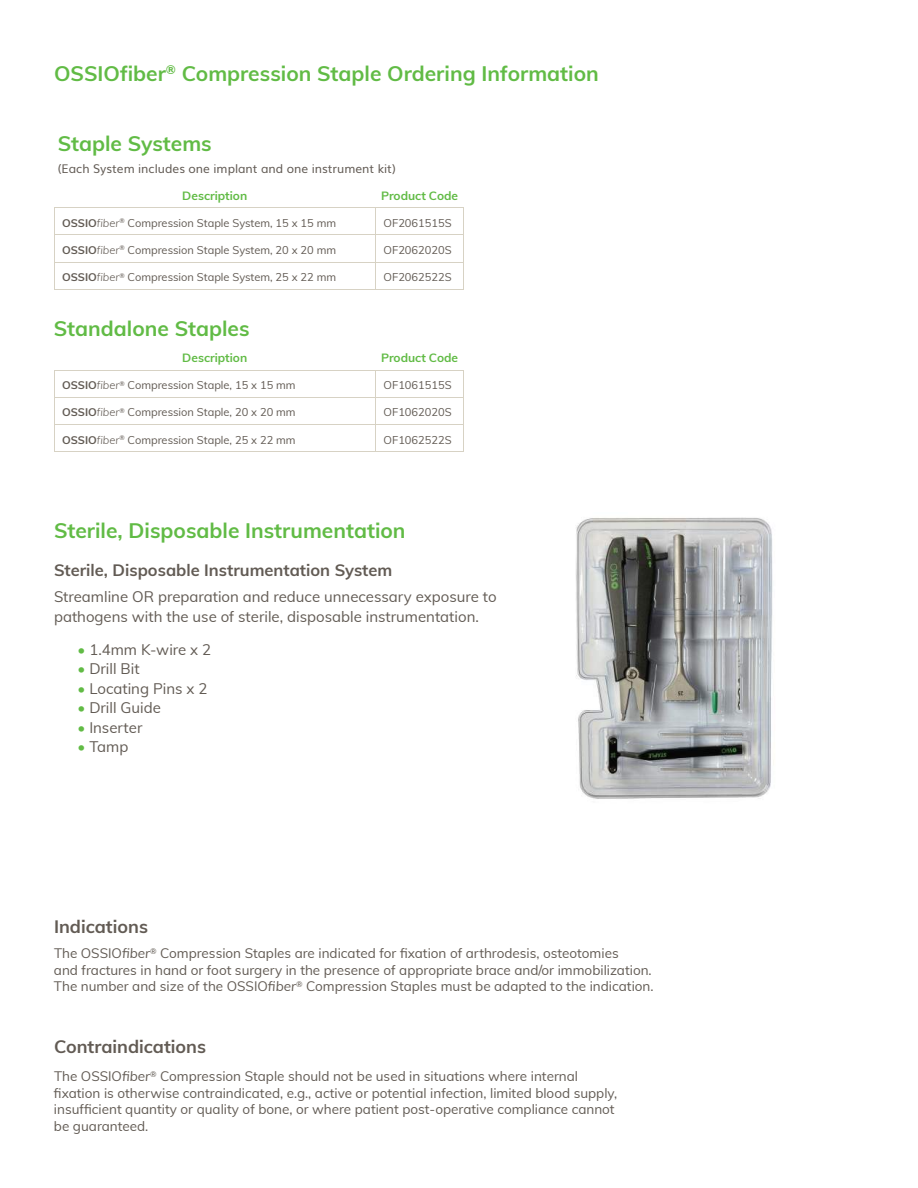
<style>
.page{position:relative;width:918px;height:1188px;background:#fff}
.page>*{position:absolute;margin:0;border:0;box-sizing:border-box;transform-origin:0 0}
.t1{font:700 21px "Muli";color:#61bb45}
.t2{font:700 18px "Muli";color:#625b54}
.t3{font:700 16.5px "Muli";color:#625b54}
.t4{font:15px/19.5px "Muli";color:#625b54}
.t5{font:13.5px/16.5px "Muli";color:#625b54}
.t6{font:12px "Muli";color:#635c55}
.t7{font:700 12px "Muli";color:#61bb45}
.t8{font:11.1px "Muli";color:#625b54}
.s1{font-weight:700}
.s2{font-weight:300;font-style:italic}
.s3{color:#61bb45}
.s4{font-style:italic}
</style>
<div class="page">
<hr style="left:54px;top:207px;width:322px;height:1px;background:#d7d2c4">
<hr style="left:376px;top:207px;width:88px;height:1px;background:#d7d2c4">
<hr style="left:54px;top:235px;width:322px;height:1px;background:#d7d2c4">
<hr style="left:376px;top:235px;width:88px;height:1px;background:#d7d2c4">
<hr style="left:54px;top:262px;width:322px;height:1px;background:#d7d2c4">
<svg style="left:54px;top:208px;width:1px;height:81px"></svg>
<hr style="left:376px;top:262px;width:88px;height:1px;background:#d7d2c4">
<svg style="left:375px;top:208px;width:1px;height:81px"></svg>
<svg style="left:463px;top:208px;width:1px;height:81px"></svg>
<hr style="left:54px;top:289px;width:322px;height:1px;background:#d7d2c4">
<hr style="left:376px;top:289px;width:88px;height:1px;background:#d7d2c4">
<hr style="left:54px;top:370px;width:322px;height:1px;background:#d7d2c4">
<hr style="left:376px;top:370px;width:88px;height:1px;background:#d7d2c4">
<hr style="left:54px;top:397px;width:322px;height:1px;background:#d7d2c4">
<hr style="left:376px;top:397px;width:88px;height:1px;background:#d7d2c4">
<hr style="left:54px;top:424px;width:322px;height:1px;background:#d7d2c4">
<svg style="left:54px;top:371px;width:1px;height:80px"></svg>
<hr style="left:376px;top:424px;width:88px;height:1px;background:#d7d2c4">
<svg style="left:375px;top:371px;width:1px;height:80px"></svg>
<svg style="left:463px;top:371px;width:1px;height:80px"></svg>
<hr style="left:54px;top:451px;width:322px;height:1px;background:#d7d2c4">
<hr style="left:376px;top:451px;width:88px;height:1px;background:#d7d2c4">
<img style="left:575px;top:517px;width:198px;height:282px">
<h1 class="t1" style="left:54px;top:66px;width:546px">OSSIOfiber<sup>®</sup> Compression Staple Ordering Information</h1>
<h1 class="t1" style="left:58px;top:136px;width:155px">Staple Systems</h1>
<p class="t7" style="left:182px;top:191px;width:67px">Description</p>
<p class="t7" style="left:381px;top:191px;width:79px">Product Code</p>
<p class="t8" style="left:62px;top:215px;width:276px"><span class="s1">OSSIO</span><span class="s2">fiber</span><sup>®</sup> Compression Staple System, 15 x 15 mm</p>
<p class="t8" style="left:384px;top:215px;width:70px">OF2061515S</p>
<p class="t8" style="left:62px;top:242px;width:276px"><span class="s1">OSSIO</span><span class="s2">fiber</span><sup>®</sup> Compression Staple System, 20 x 20 mm</p>
<p class="t8" style="left:384px;top:242px;width:70px">OF2062020S</p>
<p class="t8" style="left:62px;top:269px;width:276px"><span class="s1">OSSIO</span><span class="s2">fiber</span><sup>®</sup> Compression Staple System, 25 x 22 mm</p>
<p class="t8" style="left:384px;top:269px;width:70px">OF2062522S</p>
<h1 class="t1" style="left:54px;top:321px;width:197px">Standalone Staples</h1>
<p class="t7" style="left:182px;top:353px;width:67px">Description</p>
<p class="t7" style="left:381px;top:353px;width:79px">Product Code</p>
<p class="t8" style="left:62px;top:377px;width:235px"><span class="s1">OSSIO</span><span class="s2">fiber</span><sup>®</sup> Compression Staple, 15 x 15 mm</p>
<p class="t8" style="left:384px;top:377px;width:70px">OF1061515S</p>
<p class="t8" style="left:62px;top:404px;width:235px"><span class="s1">OSSIO</span><span class="s2">fiber</span><sup>®</sup> Compression Staple, 20 x 20 mm</p>
<p class="t8" style="left:384px;top:404px;width:70px">OF1062020S</p>
<p class="t8" style="left:62px;top:432px;width:235px"><span class="s1">OSSIO</span><span class="s2">fiber</span><sup>®</sup> Compression Staple, 25 x 22 mm</p>
<p class="t8" style="left:384px;top:432px;width:70px">OF1062522S</p>
<p class="t6" style="left:58px;top:159px;width:339px">(Each System includes one implant and one instrument kit)</p>
<h1 class="t1" style="left:54px;top:523px;width:353px">Sterile, Disposable Instrumentation</h1>
<p class="t3" style="left:54px;top:564px;width:340px">Sterile, Disposable Instrumentation System</p>
<p class="t4" style="left:54px;top:586px;width:444px">Streamline OR preparation and reduce unnecessary exposure to pathogens with the use of sterile, disposable instrumentation.</p>
<p class="t4" style="left:77px;top:639px;width:135px"><span class="s3">•</span> 1.4mm K-wire x 2</p>
<p class="t4" style="left:77px;top:659px;width:64px"><span class="s3">•</span> Drill Bit</p>
<p class="t4" style="left:77px;top:678px;width:131px"><span class="s3">•</span> Locating Pins x 2</p>
<p class="t4" style="left:77px;top:698px;width:85px"><span class="s3">•</span> Drill Guide</p>
<p class="t4" style="left:77px;top:718px;width:66px"><span class="s3">•</span> Inserter</p>
<p class="t4" style="left:77px;top:736px;width:52px"><span class="s3">•</span> Tamp</p>
<h2 class="t2" style="left:54px;top:919px;width:96px">Indications</h2>
<p class="t5" style="left:54px;top:944px;width:601px">The OSSIO<span class="s4">fiber</span><sup>®</sup> Compression Staples are indicated for fixation of arthrodesis, osteotomies<br>and fractures in hand or foot surgery in the presence of appropriate brace and/or immobilization.<br>The number and size of the OSSIO<span class="s4">fiber</span><sup>®</sup> Compression Staples must be adapted to the indication.</p>
<h2 class="t2" style="left:54px;top:1039px;width:154px">Contraindications</h2>
<p class="t5" style="left:54px;top:1067px;width:565px">The OSSIO<span class="s4">fiber</span><sup>®</sup> Compression Staple should not be used in situations where internal fixation is otherwise contraindicated, e.g., active or potential infection, limited blood supply, insufficient quantity or quality of bone, or where patient post-operative compliance cannot be guaranteed.</p>
</div>
